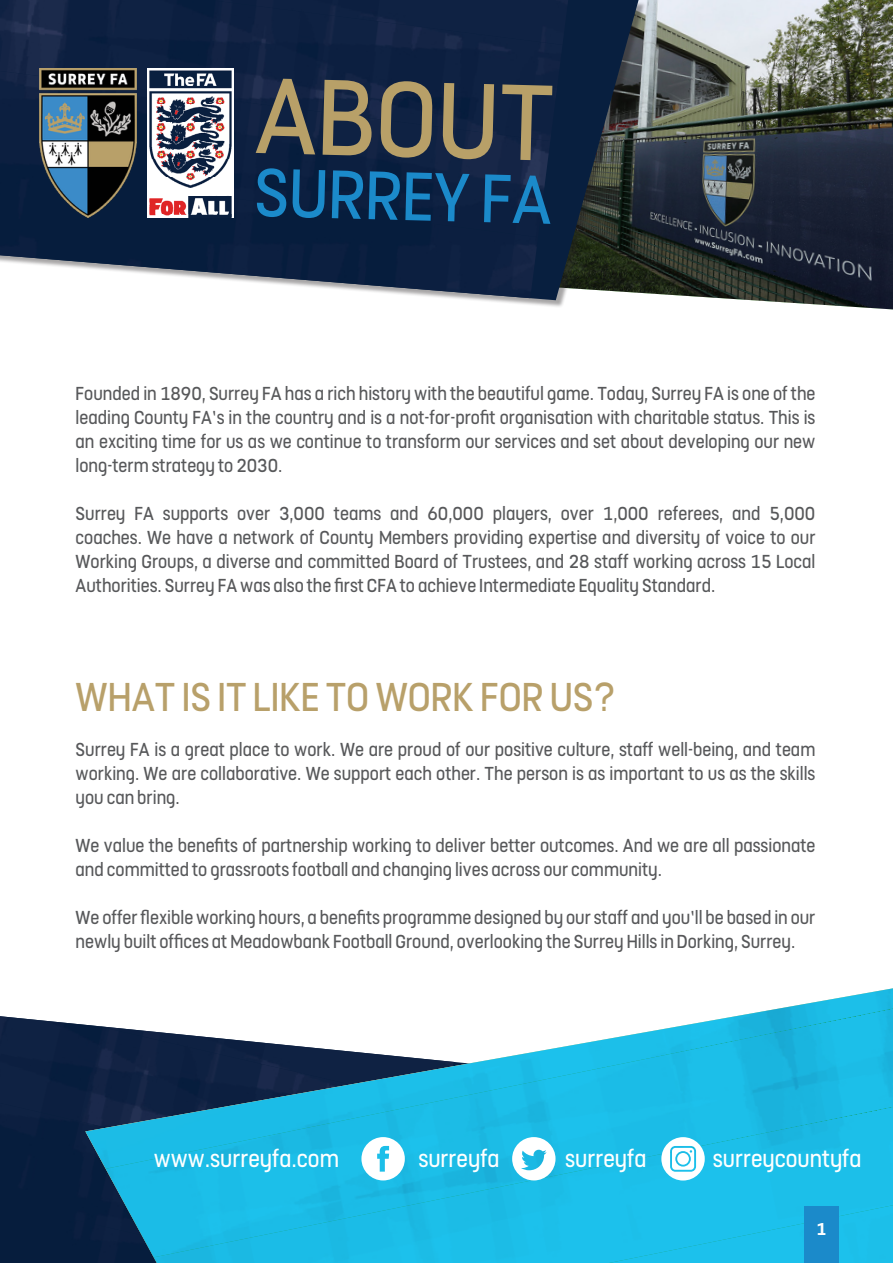
<style>
.page{position:relative;width:893px;height:1263px;background:#fff}
.page>*{position:absolute;margin:0;border:0;box-sizing:border-box;transform-origin:0 0}
.t1{font:120px "FS Dillon";color:#b8a068}
.t2{font:76.5px "FS Dillon";color:#1b8aca}
.t3{font:45px "FS Dillon";color:#b8a06a}
.t4{font:27px "FS Dillon";color:#fff}
.t5{font:21px/24px "FS Dillon";color:#57585a;text-align:justify}
.t6{font:700 19.2px "FS Dillon";color:#fff}
</style>
<div class="page">
<img style="left:0;top:1016px;width:85px;height:87px">
<div style="left:0;top:1103px;width:85px;height:99px;background:#061d3d"></div>
<div style="left:0;top:1202px;width:85px;height:40px;background:#061d3d"></div>
<div style="left:0;top:1242px;width:85px;height:21px;background:#061d3d"></div>
<img style="left:639px;top:0;width:254px;height:309px">
<svg style="left:85px;top:988px;width:808px;height:275px;fill:#1cbfe9"></svg>
<div style="left:0;top:1px;width:647px;height:307px;background:#231f20;opacity:.4"></div>
<svg style="left:526px;top:0;width:113px;height:300px;background:#202e3b"></svg>
<img style="left:0;top:0;width:562px;height:141px">
<img style="left:0;top:71px;width:550px;height:166px">
<img style="left:0;top:169px;width:538px;height:129px">
<img style="left:0;top:251px;width:526px;height:49px">
<img style="left:40px;top:68px;width:97px;height:150px">
<svg style="left:361px;top:1137px;width:44px;height:43px"></svg>
<svg style="left:512px;top:1137px;width:43px;height:43px"></svg>
<svg style="left:661px;top:1137px;width:44px;height:43px"></svg>
<div style="left:677px;top:1153px;width:12px;height:12px;background:#fff;border-radius:50%"></div>
<img style="left:148px;top:68px;width:86px;height:150px">
<div style="left:804px;top:1207px;width:35px;height:56px;background:#1b8aca"></div>
<p class="t1" style="left:259px;top:35px;width:300px;rotate:2deg">ABOUT</p>
<p class="t2" style="left:255px;top:143px;width:299px;rotate:1deg">SURREY FA</p>
<p class="t5" style="left:76px;top:380px;width:741px">Founded in 1890, Surrey FA has a rich history with the beautiful game. Today, Surrey FA is one of the leading County FA’s in the country and is a not-for-profit organisation with charitable status. This is an exciting time for us as we continue to transform our services and set about developing our new long-term strategy to 2030.</p>
<p class="t5" style="left:76px;top:500px;width:741px">Surrey FA supports over 3,000 teams and 60,000 players, over 1,000 referees, and 5,000 coaches. We have a network of County Members providing expertise and diversity of voice to our Working Groups, a diverse and committed Board of Trustees, and 28 staff working across 15 Local Authorities. Surrey FA was also the first CFA to achieve Intermediate Equality Standard.</p>
<p class="t3" style="left:76px;top:667px;width:543px">WHAT IS IT LIKE TO WORK FOR US?</p>
<p class="t5" style="left:76px;top:736px;width:741px">Surrey FA is a great place to work. We are proud of our positive culture, staff well-being, and team working. We are collaborative. We support each other. The person is as important to us as the skills you can bring.</p>
<p class="t5" style="left:76px;top:832px;width:741px">We value the benefits of partnership working to deliver better outcomes. And we are all passionate and committed to grassroots football and changing lives across our community.</p>
<p class="t5" style="left:76px;top:904px;width:741px">We offer flexible working hours, a benefits programme designed by our staff and you’ll be based in our newly built offices at Meadowbank Football Ground, overlooking the Surrey Hills in Dorking, Surrey.</p>
<p class="t4" style="left:154px;top:1141px;width:187px">www.surreyfa.com</p>
<p class="t4" style="left:418px;top:1141px;width:83px">surreyfa</p>
<p class="t4" style="left:565px;top:1141px;width:83px">surreyfa</p>
<p class="t4" style="left:713px;top:1141px;width:150px">surreycountyfa</p>
<p class="t6" style="left:817px;top:1215px;width:11px">1</p>
</div>
